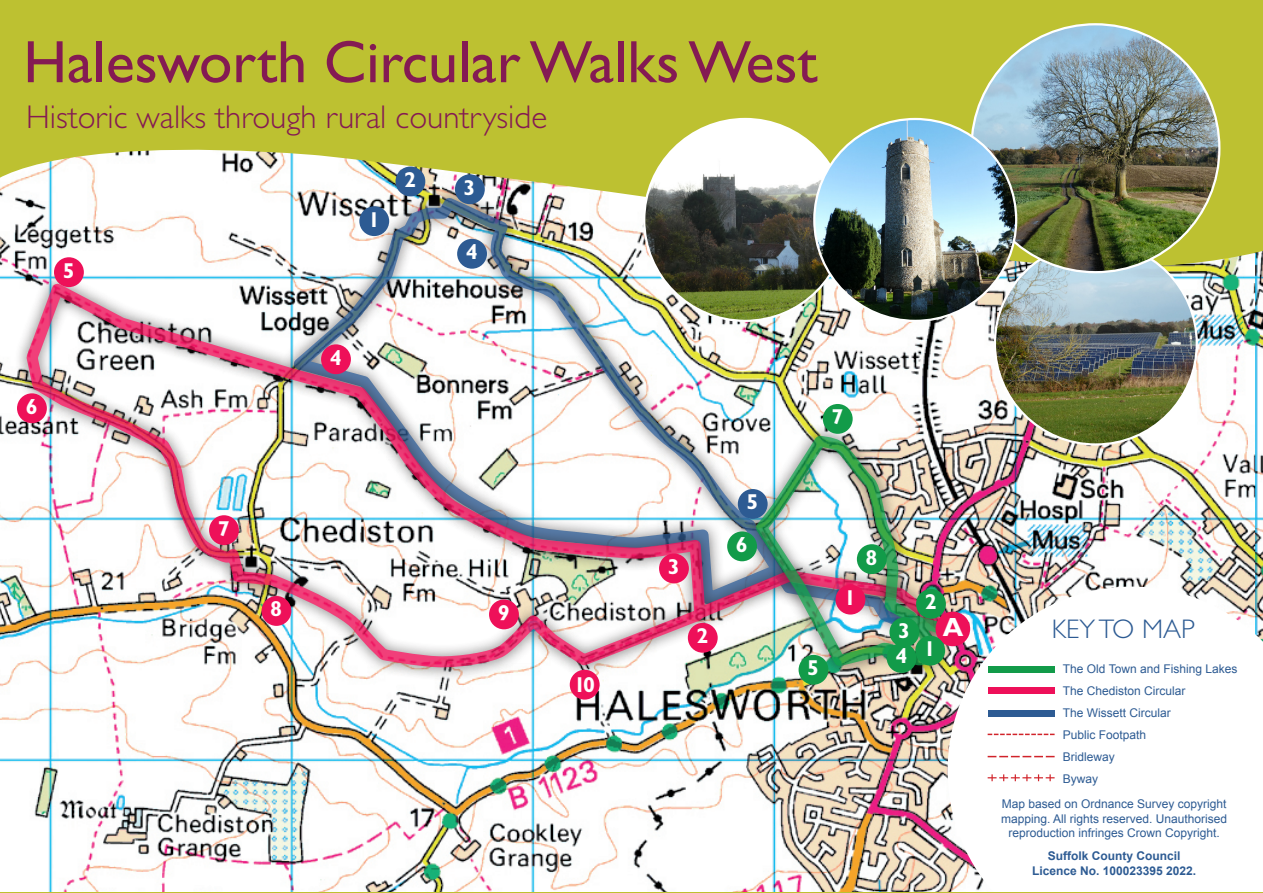
<style>
.page{position:relative;width:1263px;height:893px;background:#fff}
.page>*{position:absolute;margin:0;border:0;box-sizing:border-box;transform-origin:0 0}
.t1{font:60px "Gill Sans";color:#841a53}
.t2{font:300 33px "Gill Sans";color:#841a53}
.t3{font:300 27px "Gill Sans";color:#2d5b93}
.t4{font:700 26.4px "Gill Sans";color:#fff}
.t5{font:700 21.6px "Gill Sans";color:#fff}
.t6{font:12px/22px "Arial";color:#2d5b93;text-align:center}
.t7{font:700 12px/14.4px "Arial";color:#2d5b93;text-align:center}
</style>
<div class="page">
<img style="left:0;top:299px;width:1263px;height:594px">
<svg style="left:0;top:0;width:1263px;height:299px;fill:#bdc131"></svg>
<svg style="left:947px;top:587px;width:316px;height:306px"></svg>
<div style="left:988px;top:666px;width:66px;height:7px;background:#129b49"></div>
<div style="left:988px;top:687px;width:66px;height:7px;background:#ee1059"></div>
<div style="left:988px;top:710px;width:66px;height:7px;background:#2d5b93"></div>
<svg style="left:988px;top:756px;width:66px;height:1px"></svg>
<svg style="left:988px;top:734px;width:66px;height:1px"></svg>
<svg style="left:988px;top:774px;width:66px;height:7px"></svg>
<img style="left:995px;top:243px;width:202px;height:201px;border-radius:101px">
<img style="left:288px;top:189px;width:369px;height:81px">
<img style="left:971px;top:24px;width:248px;height:248px;border-radius:124px">
<div style="left:13px;top:270px;width:958px;height:411px;background:#231f20;opacity:.75"></div>
<img style="left:21px;top:274px;width:943px;height:402px">
<div style="left:743px;top:422px;width:224px;height:258px;background:#231f20;opacity:.75"></div>
<img style="left:750px;top:441px;width:212px;height:242px">
<div style="left:935px;top:612px;width:35px;height:34px;background:#ee1059;border-radius:50%"></div>
<div style="left:835px;top:585px;width:30px;height:29px;background:#ee1059;border-radius:50%"></div>
<div style="left:915px;top:636px;width:30px;height:30px;background:#129b49;border-radius:50%"></div>
<div style="left:359px;top:206px;width:30px;height:30px;background:#2d5b93;border-radius:50%"></div>
<div style="left:688px;top:623px;width:30px;height:30px;background:#ee1059;border-radius:50%"></div>
<div style="left:916px;top:589px;width:30px;height:30px;background:#129b49;border-radius:50%"></div>
<div style="left:395px;top:167px;width:30px;height:29px;background:#2d5b93;border-radius:50%"></div>
<div style="left:659px;top:553px;width:30px;height:30px;background:#ee1059;border-radius:50%"></div>
<div style="left:889px;top:617px;width:30px;height:30px;background:#129b49;border-radius:50%"></div>
<div style="left:455px;top:174px;width:30px;height:30px;background:#2d5b93;border-radius:50%"></div>
<div style="left:321px;top:344px;width:30px;height:30px;background:#ee1059;border-radius:50%"></div>
<div style="left:887px;top:643px;width:29px;height:30px;background:#129b49;border-radius:50%"></div>
<div style="left:457px;top:239px;width:30px;height:30px;background:#2d5b93;border-radius:50%"></div>
<div style="left:54px;top:257px;width:30px;height:30px;background:#ee1059;border-radius:50%"></div>
<div style="left:798px;top:655px;width:30px;height:30px;background:#129b49;border-radius:50%"></div>
<div style="left:738px;top:489px;width:30px;height:30px;background:#2d5b93;border-radius:50%"></div>
<div style="left:17px;top:393px;width:30px;height:30px;background:#ee1059;border-radius:50%"></div>
<div style="left:727px;top:531px;width:30px;height:30px;background:#129b49;border-radius:50%"></div>
<div style="left:209px;top:515px;width:30px;height:30px;background:#ee1059;border-radius:50%"></div>
<div style="left:823px;top:404px;width:30px;height:30px;background:#129b49;border-radius:50%"></div>
<div style="left:261px;top:596px;width:30px;height:30px;background:#ee1059;border-radius:50%"></div>
<div style="left:857px;top:544px;width:30px;height:30px;background:#129b49;border-radius:50%"></div>
<div style="left:489px;top:599px;width:30px;height:30px;background:#ee1059;border-radius:50%"></div>
<div style="left:570px;top:670px;width:30px;height:30px;background:#ee1059;border-radius:50%"></div>
<img style="left:644px;top:119px;width:202px;height:202px;border-radius:101px">
<img style="left:814px;top:119px;width:202px;height:202px;border-radius:101px">
<p class="t1" style="left:23px;top:28px;width:795px">Halesworth Circular Walks West</p>
<p class="t2" style="left:26px;top:98px;width:522px">Historic walks through rural countryside</p>
<p class="t5" style="left:63px;top:258px;width:13px">5</p>
<p class="t5" style="left:368px;top:207px;width:13px">1</p>
<p class="t5" style="left:404px;top:167px;width:13px">2</p>
<p class="t5" style="left:464px;top:175px;width:13px">3</p>
<p class="t5" style="left:466px;top:239px;width:13px">4</p>
<p class="t5" style="left:26px;top:394px;width:13px">6</p>
<p class="t5" style="left:330px;top:345px;width:13px">4</p>
<p class="t5" style="left:218px;top:516px;width:13px">7</p>
<p class="t5" style="left:270px;top:596px;width:13px">8</p>
<p class="t5" style="left:498px;top:600px;width:13px">9</p>
<p class="t5" style="left:574px;top:672px;width:23px">10</p>
<p class="t5" style="left:668px;top:554px;width:13px">3</p>
<p class="t5" style="left:696px;top:623px;width:13px">2</p>
<p class="t5" style="left:746px;top:489px;width:13px">5</p>
<p class="t5" style="left:736px;top:532px;width:13px">6</p>
<p class="t5" style="left:831px;top:404px;width:13px">7</p>
<p class="t5" style="left:807px;top:655px;width:13px">5</p>
<p class="t5" style="left:844px;top:585px;width:13px">1</p>
<p class="t5" style="left:865px;top:544px;width:13px">8</p>
<p class="t5" style="left:898px;top:618px;width:13px">3</p>
<p class="t5" style="left:895px;top:643px;width:13px">4</p>
<p class="t5" style="left:925px;top:589px;width:13px">2</p>
<p class="t5" style="left:924px;top:636px;width:13px">1</p>
<p class="t4" style="left:943px;top:611px;width:22px">A</p>
<p class="t3" style="left:1052px;top:614px;width:145px">KEY TO MAP</p>
<p class="t6" style="left:1063px;top:658px;width:176px;text-align:left">The Old Town and Fishing Lakes<br>The Chediston Circular<br>The Wissett Circular<br>Public Footpath<br>Bridleway<br>Byway</p>
<p class="t6" style="left:1001px;top:797px;width:228px;line-height:14.4px">Map based on Ordnance Survey copyright mapping. All rights reserved. Unauthorised reproduction infringes Crown Copyright.</p>
<p class="t7" style="left:1032px;top:849px;width:166px">Suffolk County Council<br>Licence No. 100023395 2022.</p>
</div>
